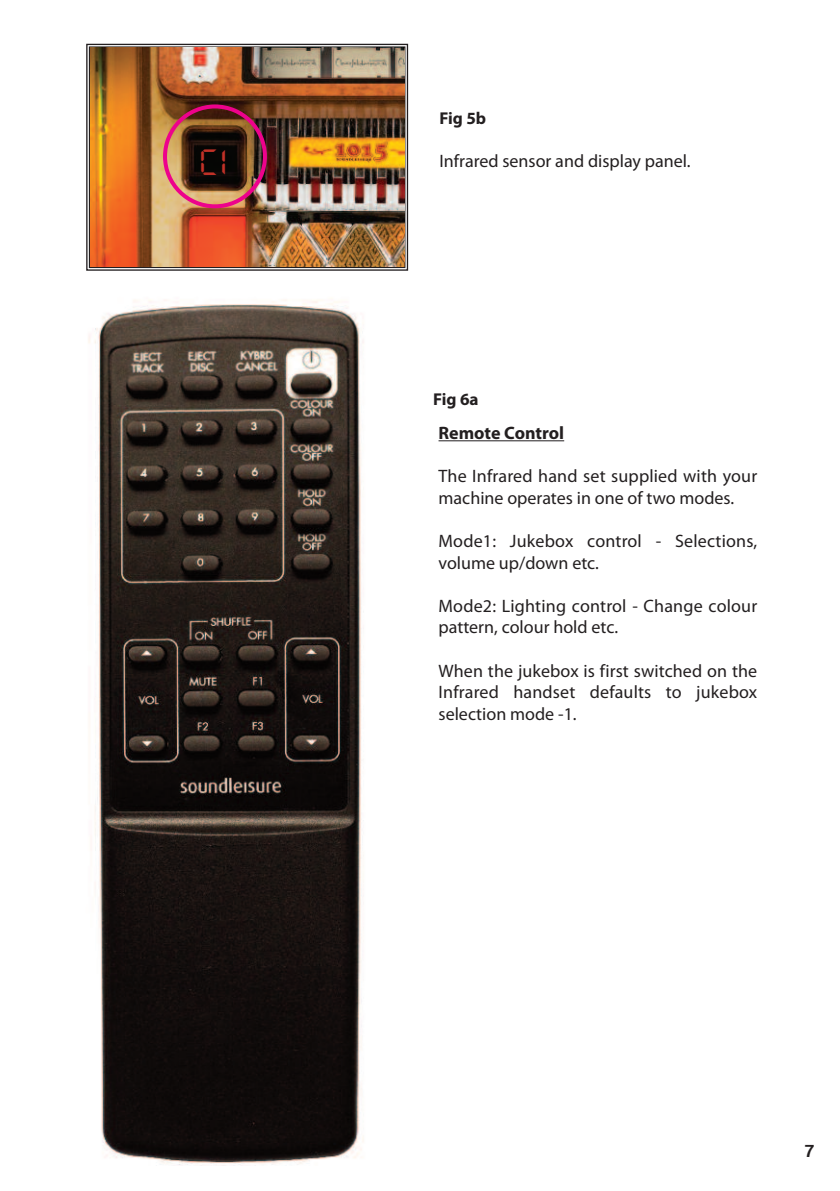
<style>
.page{position:relative;width:840px;height:1191px;background:#fff}
.page>*{position:absolute;margin:0;border:0;box-sizing:border-box;transform-origin:0 0}
.t1{font:39.8px "DS Digital";color:#c13127}
.t2{font:18px/21.6px "Myriad Pro";letter-spacing:.01em;color:#231f20}
.t3{font:700 18px "Myriad Pro";color:#231f20}
.t4{font:700 17.2px "Myriad Pro";letter-spacing:-.01em;color:#231f20}
.t5{font:700 17.2px "Helvetica";color:#231f20}
</style>
<div class="page">
<hr style="left:438px;top:440px;width:126px;height:1px;background:#231f20">
<div style="left:86px;top:44px;width:322px;height:227px;border:1px solid #231f20"></div>
<img style="left:90px;top:48px;width:314px;height:219px">
<img style="left:88px;top:299px;width:276px;height:866px">
<img style="left:163px;top:104px;width:104px;height:104px">
<p class="t4" style="left:439px;top:108px;width:48px">Fig 5b</p>
<h1 class="t1" style="left:199px;top:142px;width:31px">C1</h1>
<p class="t2" style="left:439px;top:150px;width:252px">Infrared sensor and display panel.</p>
<p class="t4" style="left:433px;top:389px;width:47px">Fig 6a</p>
<p class="t3" style="left:438px;top:423px;width:127px">Remote Control</p>
<p class="t2" style="left:438px;top:466px;width:320px">The Infrared hand set supplied with your machine operates in one of two modes.</p>
<p class="t2" style="left:438px;top:530px;width:320px">Mode1: Jukebox control - Selections, volume up/down etc.</p>
<p class="t2" style="left:438px;top:595px;width:320px">Mode2: Lighting control - Change colour pattern, colour hold etc.</p>
<p class="t2" style="left:438px;top:660px;width:320px;text-align:justify">When the jukebox is first switched on the Infrared handset defaults to jukebox selection mode -1.</p>
<p class="t5" style="left:804px;top:1143px;width:11px">7</p>
</div>
